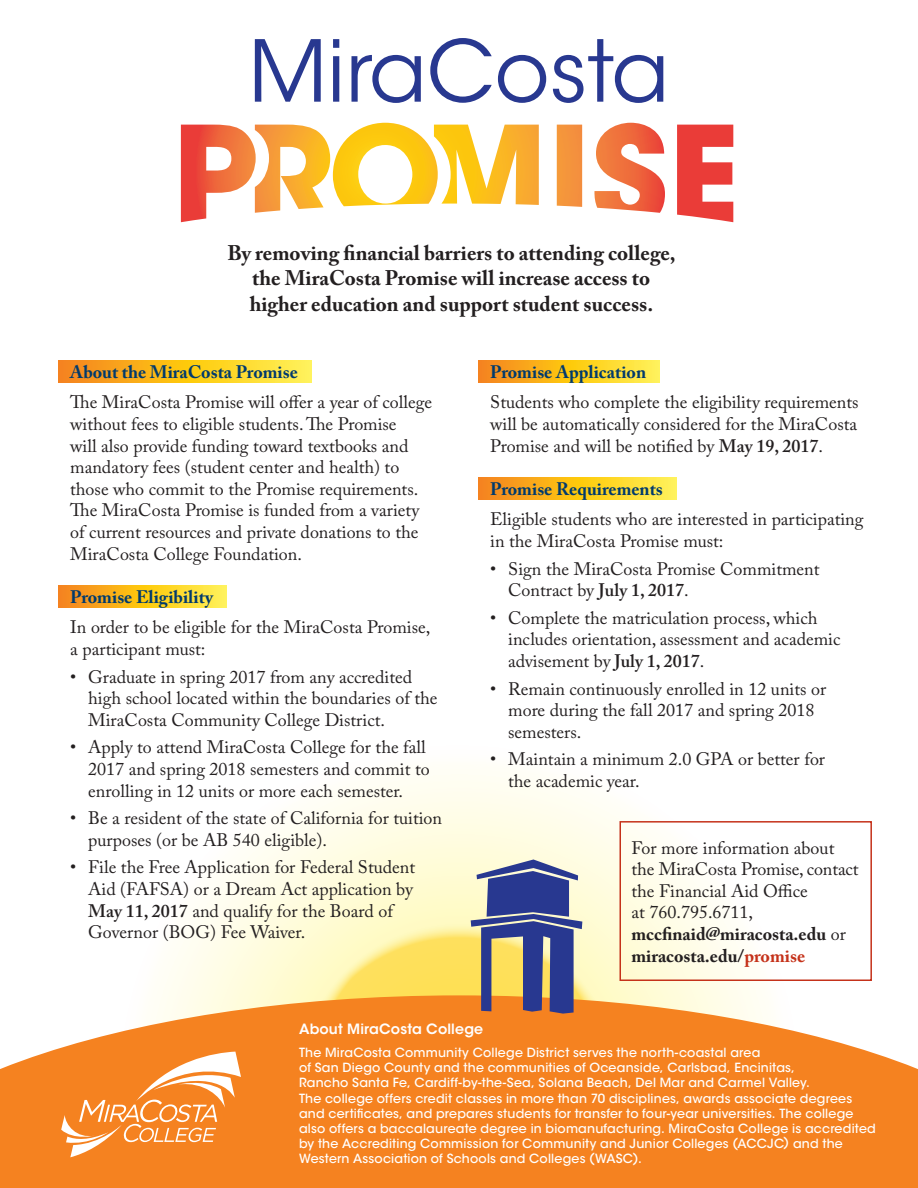
<style>
.page{position:relative;width:918px;height:1188px;background:#fff}
.page>*{position:absolute;margin:0;border:0;box-sizing:border-box;transform-origin:0 0}
.t1{font:84.6px "ITC Avant Garde Std";color:#283890}
.t2{font:700 21px/25.2px "Adobe Caslon Pro";color:#231f20;text-align:center}
.t3{font:18px/21.6px "Adobe Caslon Pro";color:#231f20}
.headline{font:700 18px "Adobe Caslon Pro";color:#003a6d}
.t4{font:600 14.1px "ITC Avant Garde Std";letter-spacing:.01em;color:#fff}
.t5{font:500 12.6px/15.1px "ITC Avant Garde Std";letter-spacing:.015em;color:#fff}
.s1{font-weight:600}
.s2{font-weight:700}
.s3{font-weight:700;color:#c5321a}
</style>
<div class="page">
<svg style="left:162px;top:774px;width:595px;height:221px"></svg>
<svg style="left:298px;top:923px;width:322px;height:72px;background:#feef9b"></svg>
<svg style="left:0;top:995px;width:918px;height:193px;background:#f6923c"></svg>
<svg style="left:471px;top:860px;width:111px;height:154px;background:#84808d"></svg>
<svg style="left:58px;top:360px;width:253px;height:22px;background:#fbc125"></svg>
<svg style="left:58px;top:585px;width:169px;height:23px;background:#fbc125"></svg>
<svg style="left:478px;top:360px;width:182px;height:22px;background:#fbc125"></svg>
<svg style="left:478px;top:477px;width:198px;height:23px;background:#fbc125"></svg>
<svg style="left:181px;top:123px;width:552px;height:99px"></svg>
<div style="left:620px;top:821px;width:252px;height:160px;border:2px solid #c5321a"></div>
<svg style="left:61px;top:1052px;width:180px;height:105px;background:#f69949"></svg>
<p class="t1" style="left:249px;top:20px;width:422px">MiraCosta</p>
<p class="t2" style="left:227px;top:240px;width:450px">By removing financial barriers to attending college, the MiraCosta Promise will increase access to higher education and support student success.</p>
<p class="headline" style="left:70px;top:361px;width:229px">About the MiraCosta Promise</p>
<p class="t3" style="left:70px;top:391px;width:364px">The MiraCosta Promise will offer a year of college without fees to eligible students. The Promise<br>will also provide funding toward textbooks and mandatory fees (student center and health) to those who commit to the Promise requirements.<br>The MiraCosta Promise is funded from a variety of current resources and private donations to the MiraCosta College Foundation.</p>
<p class="headline" style="left:70px;top:586px;width:144px">Promise Eligibility</p>
<p class="t3" style="left:70px;top:616px;width:362px">In order to be eligible for the MiraCosta Promise, a participant must:</p>
<p class="t3" style="left:88px;top:666px;width:351px;text-indent:-18px">• Graduate in spring 2017 from any accredited high school located within the boundaries of the<br>MiraCosta Community College District.</p>
<p class="t3" style="left:88px;top:736px;width:343px;text-indent:-18px">• Apply to attend MiraCosta College for the fall<br>2017 and spring 2018 semesters and commit to enrolling in 12 units or more each semester.</p>
<p class="t3" style="left:88px;top:807px;width:355px;text-indent:-18px">• Be a resident of the state of California for tuition purposes (or be AB 540 eligible).</p>
<p class="t3" style="left:88px;top:856px;width:329px;text-indent:-18px">• File the Free Application for Federal Student Aid (FAFSA) or a Dream Act application by <span class="s1">May 11, 2017</span> and qualify for the Board of Governor (BOG) Fee Waiver.</p>
<p class="headline" style="left:490px;top:361px;width:158px">Promise Application</p>
<p class="t3" style="left:490px;top:391px;width:370px;text-align:justify">Students who complete the eligibility requirements will be automatically considered for the MiraCosta Promise and will be notified by <span class="s1">May 19, 2017</span>.</p>
<p class="headline" style="left:490px;top:478px;width:174px">Promise Requirements</p>
<p class="t3" style="left:490px;top:508px;width:375px">Eligible students who are interested in participating in the MiraCosta Promise must:</p>
<p class="t3" style="left:508px;top:558px;width:313px;text-indent:-18px">• Sign the MiraCosta Promise Commitment<br>Contract by <span class="s1">July 1, 2017</span>.</p>
<p class="t3" style="left:508px;top:607px;width:334px;text-indent:-18px">• Complete the matriculation process, which includes orientation, assessment and academic advisement by <span class="s1">July 1, 2017</span>.</p>
<p class="t3" style="left:508px;top:678px;width:320px;text-indent:-18px">• Remain continuously enrolled in 12 units or more during the fall 2017 and spring 2018 semesters.</p>
<p class="t3" style="left:508px;top:748px;width:318px;text-indent:-18px">• Maintain a minimum 2.0 GPA or better for the academic year.</p>
<p class="t3" style="left:632px;top:837px;width:229px">For more information about the MiraCosta Promise, contact the Financial Aid Office<br>at 760.795.6711, <span class="s2">mccfinaid@miracosta.edu</span> or <span class="s2">miracosta.edu/</span><span class="s3">promise</span></p>
<p class="t4" style="left:299px;top:1020px;width:186px">About MiraCosta College</p>
<p class="t5" style="left:299px;top:1045px;width:578px">The MiraCosta Community College District serves the north-coastal area<br>of San Diego County and the communities of Oceanside, Carlsbad, Encinitas,<br>Rancho Santa Fe, Cardiff-by-the-Sea, Solana Beach, Del Mar and Carmel Valley.<br>The college offers credit classes in more than 70 disciplines, awards associate degrees and certificates, and prepares students for transfer to four-year universities. The college also offers a baccalaureate degree in biomanufacturing. MiraCosta College is accredited by the Accrediting Commission for Community and Junior Colleges (ACCJC) and the Western Association of Schools and Colleges (WASC).</p>
</div>
